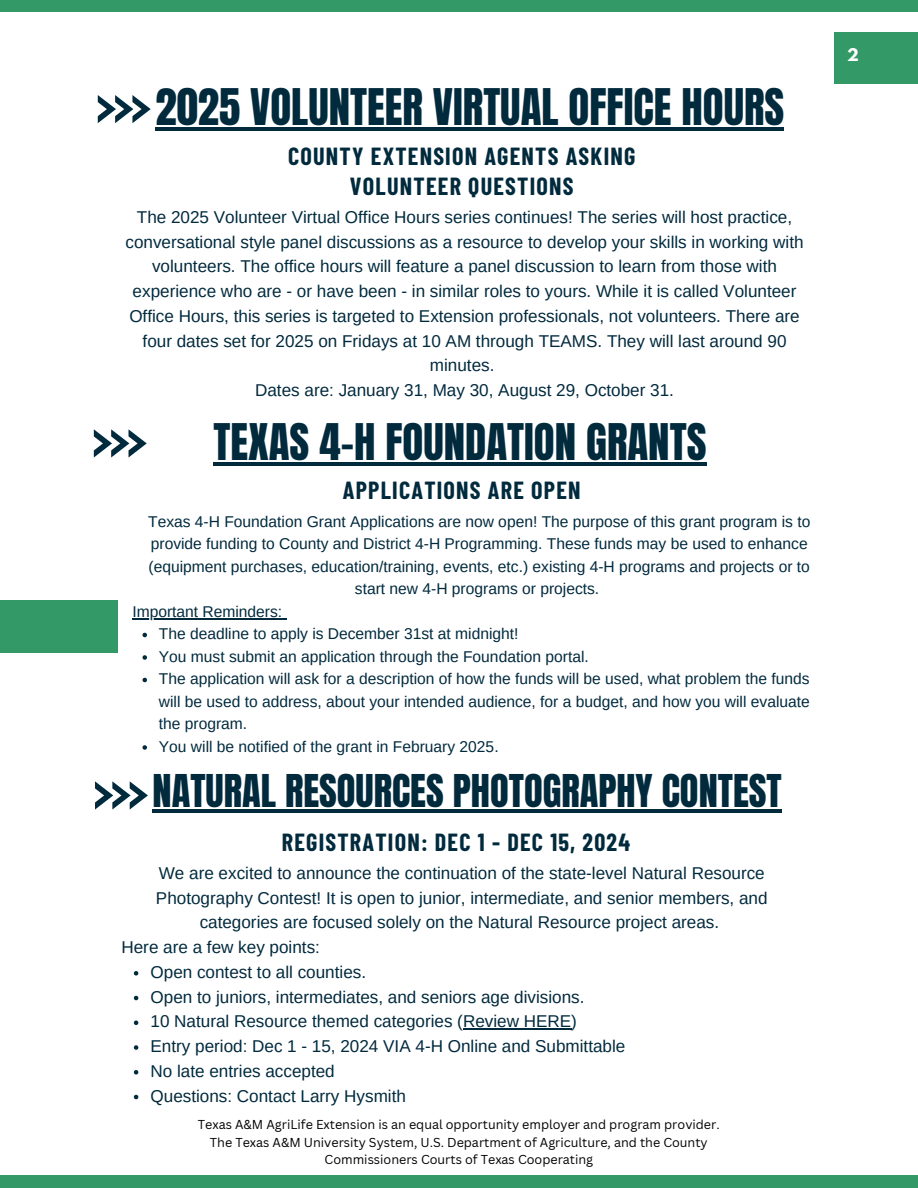
<style>
.page{position:relative;width:918px;height:1188px;background:#fff}
.page>*{position:absolute;margin:0;border:0;box-sizing:border-box;transform-origin:0 0}
.t1{font:42.9px "Anton";color:#022a3d}
.t2{font:38.4px "Anton";color:#022a3d}
.t3{font:700 24.15px/30.3px "Barlow Condensed";letter-spacing:.05em;color:#022a3d;text-align:center}
.t4{font:17.1px/24.8px "Arimo";color:#022a3d;text-align:center}
.t5{font:15.6px/22.5px "Arimo";color:#022a3d}
.t6{font:700 15.45px "League Spartan";color:#fff}
.t7{font:12.6px/17.2px "Canva Sans";color:#000;text-align:center}
</style>
<div class="page">
<div style="left:0;top:0;width:918px;height:12px;background:#396"></div>
<div style="left:0;top:1175px;width:918px;height:13px;background:#396"></div>
<div style="left:834px;top:32px;width:84px;height:52px;background:#396"></div>
<div style="left:0;top:601px;width:118px;height:52px;background:#396"></div>
<svg style="left:94px;top:429px;width:53px;height:28px"></svg>
<hr style="left:213px;top:462px;width:493px;height:3px;background:#022a3d">
<hr style="left:132px;top:618px;width:150px;height:1px;background:#022a3d">
<svg style="left:143px;top:633px;width:4px;height:4px"></svg>
<svg style="left:143px;top:655px;width:4px;height:5px"></svg>
<svg style="left:143px;top:678px;width:4px;height:4px"></svg>
<svg style="left:143px;top:745px;width:4px;height:5px"></svg>
<svg style="left:95px;top:781px;width:53px;height:28px"></svg>
<hr style="left:153px;top:810px;width:629px;height:3px;background:#022a3d">
<svg style="left:134px;top:971px;width:4px;height:5px"></svg>
<svg style="left:134px;top:996px;width:4px;height:4px"></svg>
<svg style="left:134px;top:1021px;width:4px;height:4px"></svg>
<hr style="left:463px;top:1028px;width:108px;height:2px;background:#022a3d">
<svg style="left:134px;top:1045px;width:4px;height:5px"></svg>
<svg style="left:134px;top:1070px;width:4px;height:5px"></svg>
<svg style="left:134px;top:1095px;width:4px;height:4px"></svg>
<svg style="left:98px;top:95px;width:52px;height:28px"></svg>
<hr style="left:155px;top:128px;width:629px;height:3px;background:#022a3d">
<p class="t1" style="left:155px;top:77px;width:630px">2025 VOLUNTEER VIRTUAL OFFICE HOURS</p>
<p class="t3" style="left:288px;top:140px;width:349px">COUNTY EXTENSION AGENTS ASKING<br>VOLUNTEER QUESTIONS</p>
<p class="t4" style="left:126px;top:205px;width:680px">The 2025 Volunteer Virtual Office Hours series continues! The series will host practice, conversational style panel discussions as a resource to develop your skills in working with volunteers. The office hours will feature a panel discussion to learn from those with experience who are - or have been - in similar roles to yours. While it is called Volunteer Office Hours, this series is targeted to Extension professionals, not volunteers. There are four dates set for 2025 on Fridays at 10 AM through TEAMS. They will last around 90 minutes.<br>Dates are: January 31, May 30, August 29, October 31.</p>
<h4 class="t1" style="left:213px;top:411px;width:495px">TEXAS 4-H FOUNDATION GRANTS</h4>
<h4 class="t3" style="left:343px;top:474px;width:239px">APPLICATIONS ARE OPEN</h4>
<h1 class="t5" style="left:148px;top:510px;width:664px;text-align:center">Texas 4-H Foundation Grant Applications are now open! The purpose of this grant program is to provide funding to County and District 4-H Programming. These funds may be used to enhance (equipment purchases, education/training, events, etc.) existing 4-H programs and projects or to start new 4-H programs or projects.</h1>
<p class="t5" style="left:159px;top:600px;width:652px;text-indent:-27px">Important Reminders:<br>The deadline to apply is December 31st at midnight!<br>You must submit an application through the Foundation portal.<br>The application will ask for a description of how the funds will be used, what problem the funds</p>
<h3 class="t5" style="left:159px;top:690px;width:652px">will be used to address, about your intended audience, for a budget, and how you will evaluate the program.<br>You will be notified of the grant in February 2025.</h3>
<p class="t2" style="left:153px;top:764px;width:631px">NATURAL RESOURCES PHOTOGRAPHY CONTEST</p>
<p class="t3" style="left:282px;top:826px;width:350px">REGISTRATION: DEC 1 - DEC 15, 2024</p>
<p class="t4" style="left:159px;top:860px;width:607px">We are excited to announce the continuation of the state-level Natural Resource</p>
<p class="t4" style="left:156px;top:885px;width:613px">Photography Contest! It is open to junior, intermediate, and senior members, and</p>
<p class="t4" style="left:200px;top:910px;width:521px">categories are focused solely on the Natural Resource project areas.</p>
<p class="t4" style="left:121px;top:935px;width:200px">Here are a few key points:</p>
<p class="t4" style="left:151px;top:959px;width:217px">Open contest to all counties.</p>
<h2 class="t4" style="left:151px;top:984px;width:436px">Open to juniors, intermediates, and seniors age divisions.</h2>
<p class="t4" style="left:151px;top:1009px;width:428px">10 Natural Resource themed categories (Review HERE)</p>
<h3 class="t4" style="left:151px;top:1034px;width:476px">Entry period: Dec 1 - 15, 2024 VIA 4-H Online and Submittable</h3>
<h4 class="t4" style="left:151px;top:1058px;width:186px">No late entries accepted</h4>
<p class="t4" style="left:151px;top:1083px;width:257px">Questions: Contact Larry Hysmith</p>
<p class="t7" style="left:198px;top:1116px;width:523px">Texas A&amp;M AgriLife Extension is an equal opportunity employer and program provider.</p>
<h3 class="t7" style="left:210px;top:1133px;width:499px">The Texas A&amp;M University System, U.S. Department of Agriculture, and the County<br>Commissioners Courts of Texas Cooperating</h3>
<h1 class="t6" style="left:847px;top:47px;width:13px">2</h1>
</div>
